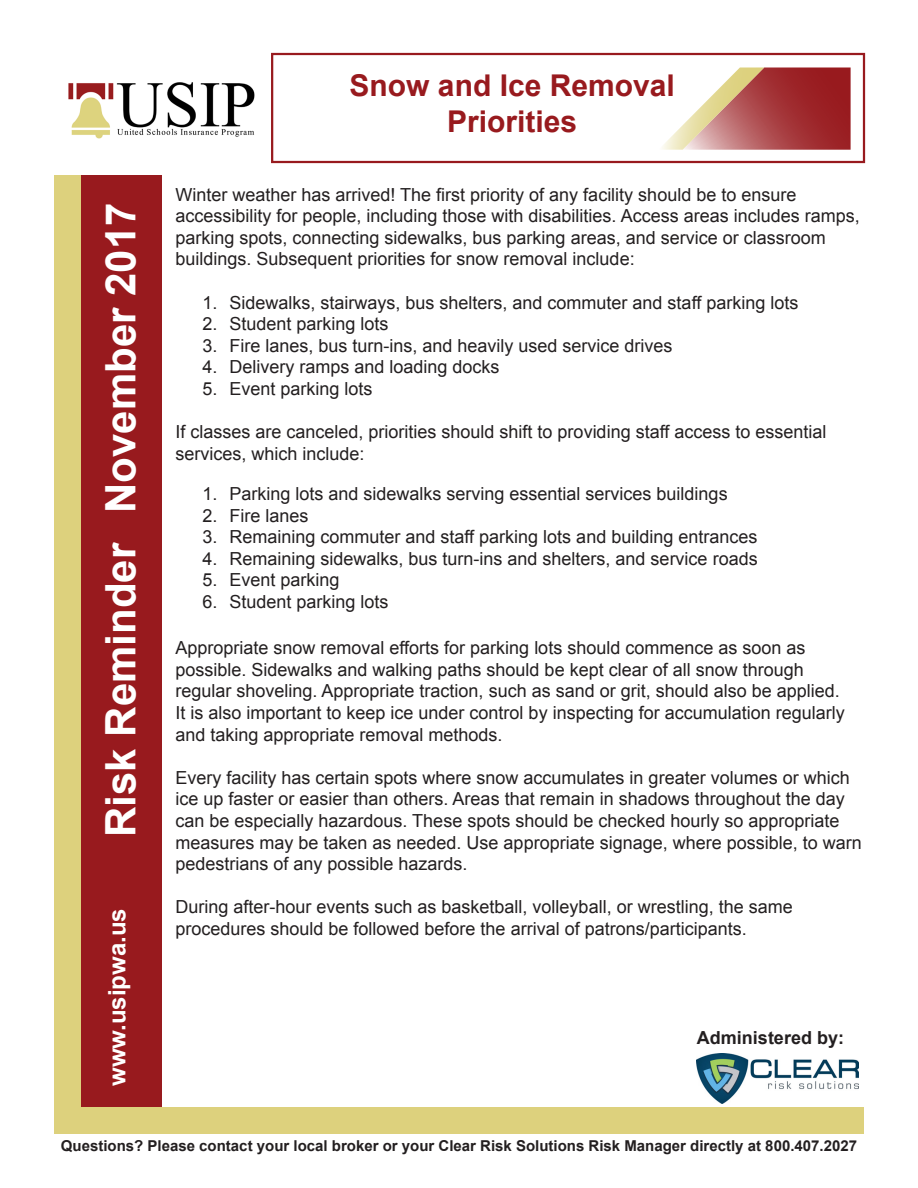
<style>
.page{position:relative;width:918px;height:1188px;background:#fff}
.page>*{position:absolute;margin:0;border:0;box-sizing:border-box;transform-origin:0 0}
.Risk_Alert_Side_Titl{font:700 42px "Arial";color:#fff}
.Risk_Alert_Title_Sty{font:700 30px/36px "Arial";color:#981a1e;text-align:center}
.Risk_Alert_Website_S{font:700 24px "Arial";color:#fff}
.Risk_Alert_Body_Styl{font:18px/21.6px "Arial";color:#231f20}
.Administered_By_Styl{font:700 18px "Arial";color:#231f20}
.Risk_Alert_Questions{font:700 15px "Arial";color:#231f20}
</style>
<div class="page">
<img style="left:68px;top:82px;width:187px;height:57px">
<div style="left:54px;top:176px;width:27px;height:958px;background:#ddd17d"></div>
<div style="left:54px;top:1107px;width:810px;height:27px;background:#ddd17d"></div>
<div style="left:81px;top:176px;width:81px;height:931px;background:#981a1e"></div>
<div style="left:271px;top:53px;width:594px;height:110px;border:2px solid #981a1e"></div>
<svg style="left:662px;top:68px;width:189px;height:82px"></svg>
<img style="left:696px;top:1053px;width:162px;height:51px">
<p class="Risk_Alert_Side_Titl" style="left:93px;top:837px;width:636px;rotate:-90deg">Risk Reminder November 2017</p>
<p class="Risk_Alert_Website_S" style="left:101px;top:1086px;width:179px;rotate:-90deg">www.usipwa.us</p>
<p class="Risk_Alert_Title_Sty" style="left:350px;top:68px;width:327px">Snow and Ice Removal<br>Priorities</p>
<p class="Risk_Alert_Body_Styl" style="left:176px;top:184px;width:686px">Winter weather has arrived! The first priority of any facility should be to ensure accessibility for people, including those with disabilities. Access areas includes ramps, parking spots, connecting sidewalks, bus parking areas, and service or classroom buildings. Subsequent priorities for snow removal include:</p>
<p class="Risk_Alert_Body_Styl" style="left:202px;top:292px;width:597px">1. Sidewalks, stairways, bus shelters, and commuter and staff parking lots</p>
<p class="Risk_Alert_Body_Styl" style="left:202px;top:313px;width:188px">2. Student parking lots</p>
<p class="Risk_Alert_Body_Styl" style="left:202px;top:335px;width:472px">3. Fire lanes, bus turn-ins, and heavily used service drives</p>
<p class="Risk_Alert_Body_Styl" style="left:202px;top:356px;width:299px">4. Delivery ramps and loading docks</p>
<p class="Risk_Alert_Body_Styl" style="left:202px;top:378px;width:172px">5. Event parking lots</p>
<p class="Risk_Alert_Body_Styl" style="left:176px;top:421px;width:652px">If classes are canceled, priorities should shift to providing staff access to essential services, which include:</p>
<p class="Risk_Alert_Body_Styl" style="left:202px;top:483px;width:527px">1. Parking lots and sidewalks serving essential services buildings</p>
<p class="Risk_Alert_Body_Styl" style="left:202px;top:505px;width:108px">2. Fire lanes</p>
<p class="Risk_Alert_Body_Styl" style="left:202px;top:526px;width:556px">3. Remaining commuter and staff parking lots and building entrances</p>
<p class="Risk_Alert_Body_Styl" style="left:202px;top:548px;width:557px">4. Remaining sidewalks, bus turn-ins and shelters, and service roads</p>
<p class="Risk_Alert_Body_Styl" style="left:202px;top:570px;width:139px">5. Event parking</p>
<p class="Risk_Alert_Body_Styl" style="left:202px;top:591px;width:188px">6. Student parking lots</p>
<p class="Risk_Alert_Body_Styl" style="left:176px;top:637px;width:671px">Appropriate snow removal efforts for parking lots should commence as soon as possible. Sidewalks and walking paths should be kept clear of all snow through regular shoveling. Appropriate traction, such as sand or grit, should also be applied.<br>It is also important to keep ice under control by inspecting for accumulation regularly and taking appropriate removal methods.</p>
<p class="Risk_Alert_Body_Styl" style="left:176px;top:767px;width:688px">Every facility has certain spots where snow accumulates in greater volumes or which ice up faster or easier than others. Areas that remain in shadows throughout the day can be especially hazardous. These spots should be checked hourly so appropriate measures may be taken as needed. Use appropriate signage, where possible, to warn pedestrians of any possible hazards.</p>
<p class="Risk_Alert_Body_Styl" style="left:176px;top:896px;width:619px">During after-hour events such as basketball, volleyball, or wrestling, the same procedures should be followed before the arrival of patrons/participants.</p>
<p class="Administered_By_Styl" style="left:697px;top:1026px;width:149px">Administered by:</p>
<p class="Risk_Alert_Questions" style="left:61px;top:1136px;width:798px">Questions? Please contact your local broker or your Clear Risk Solutions Risk Manager directly at 800.407.2027</p>
</div>
